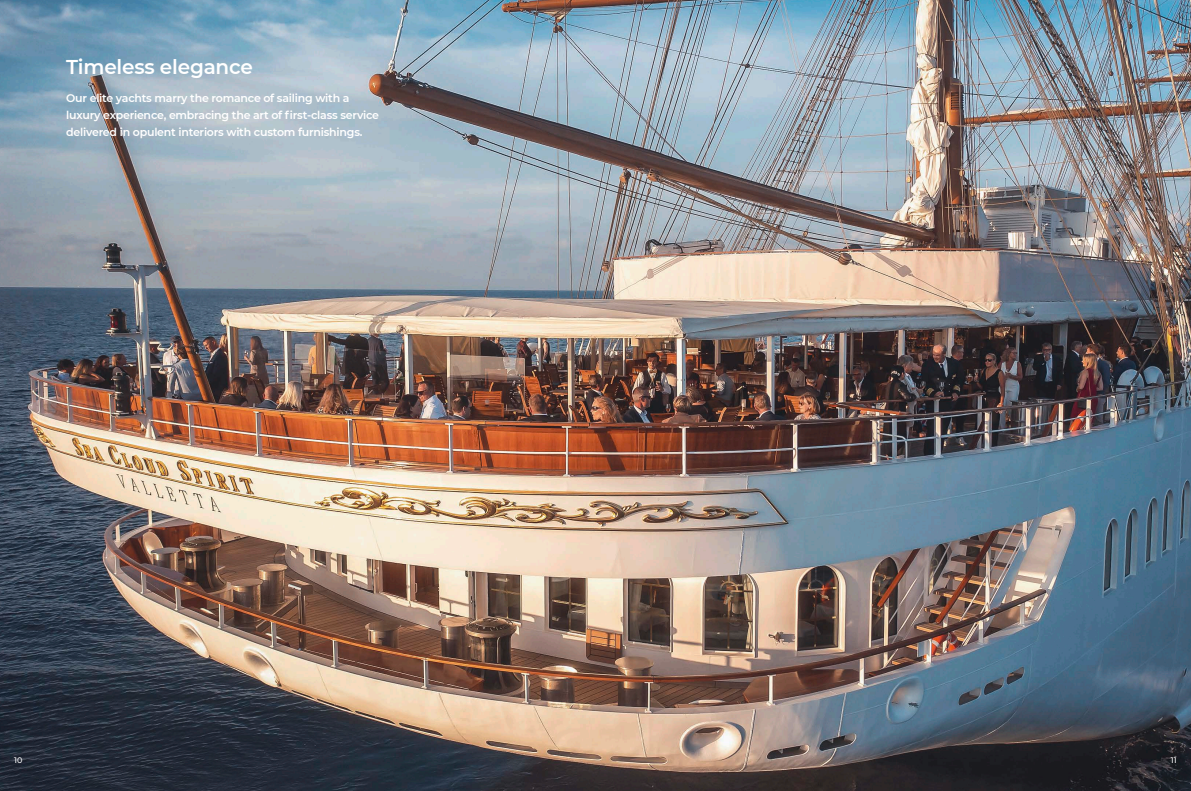
<style>
.page{position:relative;width:1191px;height:791px;background:#fff}
.page>*{position:absolute;margin:0;border:0;box-sizing:border-box;transform-origin:0 0}
.t1{font:600 20px "Montserrat";letter-spacing:-.01em;color:#fff}
.t2{font:600 11px/17px "Montserrat";letter-spacing:-.02em;color:#fff}
.t3{font:500 8px "Montserrat";color:#fff}
</style>
<div class="page">
<img style="left:0;top:0;width:1191px;height:791px">
<p class="t1" style="left:66px;top:52px;width:188px">Timeless elegance</p>
<p class="t2" style="left:66px;top:89px;width:314px">Our elite yachts marry the romance of sailing with a luxury experience, embracing the art of first-class service delivered in opulent interiors with custom furnishings.</p>
<p class="t3" style="left:14px;top:755px;width:10px">10</p>
<p class="t3" style="left:1170px;top:755px;width:7px">11</p>
</div>
